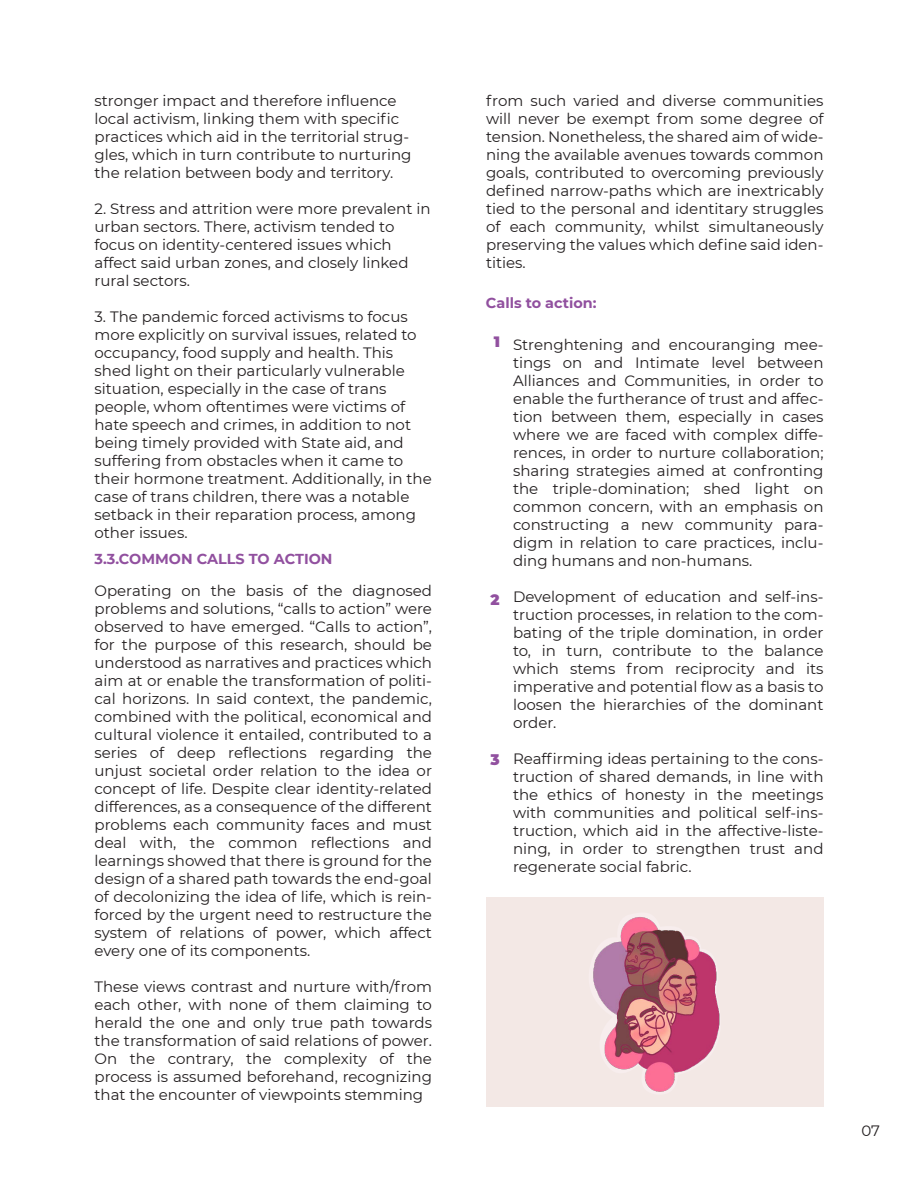
<style>
.page{position:relative;width:918px;height:1188px;background:#fff}
.page>*{position:absolute;margin:0;border:0;box-sizing:border-box;transform-origin:0 0}
.t1{font:15px/18px "Montserrat";color:#231f20;text-align:justify}
.t2{font:900 15px "Montserrat";color:#91509f}
.t3{font:700 14.4px "Montserrat";color:#91509f}
</style>
<div class="page">
<div style="left:486px;top:898px;width:338px;height:209px;background:#f3e8e5"></div>
<img style="left:593px;top:917px;width:127px;height:175px">
<p class="t1" style="left:94px;top:91px;width:319px;text-align:left">stronger impact and therefore influence local activism, linking them with specific practices which aid in the territorial strug&shy;gles, which in turn contribute to nurturing the relation between body and territory.</p>
<p class="t1" style="left:94px;top:200px;width:338px;text-align:left">2. Stress and attrition were more prevalent in urban sectors. There, activism tended to focus on identity-centered issues which affect said urban zones, and closely linked rural sectors.</p>
<p class="t1" style="left:94px;top:308px;width:339px;text-align:left">3. The pandemic forced activisms to focus more explicitly on survival issues, related to occupancy, food supply and health. This shed light on their particularly vulnerable situation, especially in the case of trans people, whom oftentimes were victims of hate speech and crimes, in addition to not being timely provided with State aid, and suffering from obstacles when it came to their hormone treatment. Additionally, in the case of trans children, there was a notable setback in their reparation process, among other issues.</p>
<p class="t3" style="left:94px;top:552px;width:240px">3.3.COMMON CALLS TO ACTION</p>
<p class="t1" style="left:94px;top:583px;width:339px">Operating on the basis of the diagnosed problems and solutions, “calls to action” were observed to have emerged. “Calls to action”, for the purpose of this research, should be understood as narratives and practices which aim at or enable the transformation of politi&shy;cal horizons. In said context, the pandemic, combined with the political, economical and cultural violence it entailed, contributed to a series of deep reflections regarding the unjust societal order relation to the idea or concept of life. Despite clear identity-related differences, as a consequence of the different problems each community faces and must deal with, the common reflections and learnings showed that there is ground for the design of a shared path towards the end-goal of decolonizing the idea of life, which is rein&shy;forced by the urgent need to restructure the system of relations of power, which affect every one of its components.</p>
<p class="t1" style="left:94px;top:979px;width:339px">These views contrast and nurture with/from each other, with none of them claiming to herald the one and only true path towards the transformation of said relations of power.<br>On the contrary, the complexity of the process is assumed beforehand, recognizing that the encounter of viewpoints stemming</p>
<p class="t1" style="left:486px;top:92px;width:339px">from such varied and diverse communities will never be exempt from some degree of tension. Nonetheless, the shared aim of wide&shy;ning the available avenues towards common goals, contributed to overcoming previously defined narrow-paths which are inextricably tied to the personal and identitary struggles of each community, whilst simultaneously preserving the values which define said iden&shy;tities.</p>
<p class="t3" style="left:486px;top:297px;width:112px">Calls to action:</p>
<p class="t2" style="left:494px;top:335px;width:8px">1</p>
<p class="t2" style="left:491px;top:593px;width:11px">2</p>
<p class="t2" style="left:491px;top:753px;width:11px">3</p>
<p class="t1" style="left:513px;top:336px;width:312px">Strenghtening and encouranging mee&shy;tings on and Intimate level between Alliances and Communities, in order to enable the furtherance of trust and affec&shy;tion between them, especially in cases where we are faced with complex diffe&shy;rences, in order to nurture collaboration; sharing strategies aimed at confronting the triple-domination; shed light on common concern, with an emphasis on constructing a new community para&shy;digm in relation to care practices, inclu&shy;ding humans and non-humans.</p>
<p class="t1" style="left:513px;top:588px;width:312px">Development of education and self-ins&shy;truction processes, in relation to the com&shy;bating of the triple domination, in order to, in turn, contribute to the balance which stems from reciprocity and its imperative and potential flow as a basis to loosen the hierarchies of the dominant order.</p>
<p class="t1" style="left:513px;top:749px;width:312px">Reaffirming ideas pertaining to the cons&shy;truction of shared demands, in line with the ethics of honesty in the meetings with communities and political self-ins&shy;truction, which aid in the affective-liste&shy;ning, in order to strengthen trust and regenerate social fabric.</p>
<p class="t1" style="left:861px;top:1122px;width:20px">07</p>
</div>
